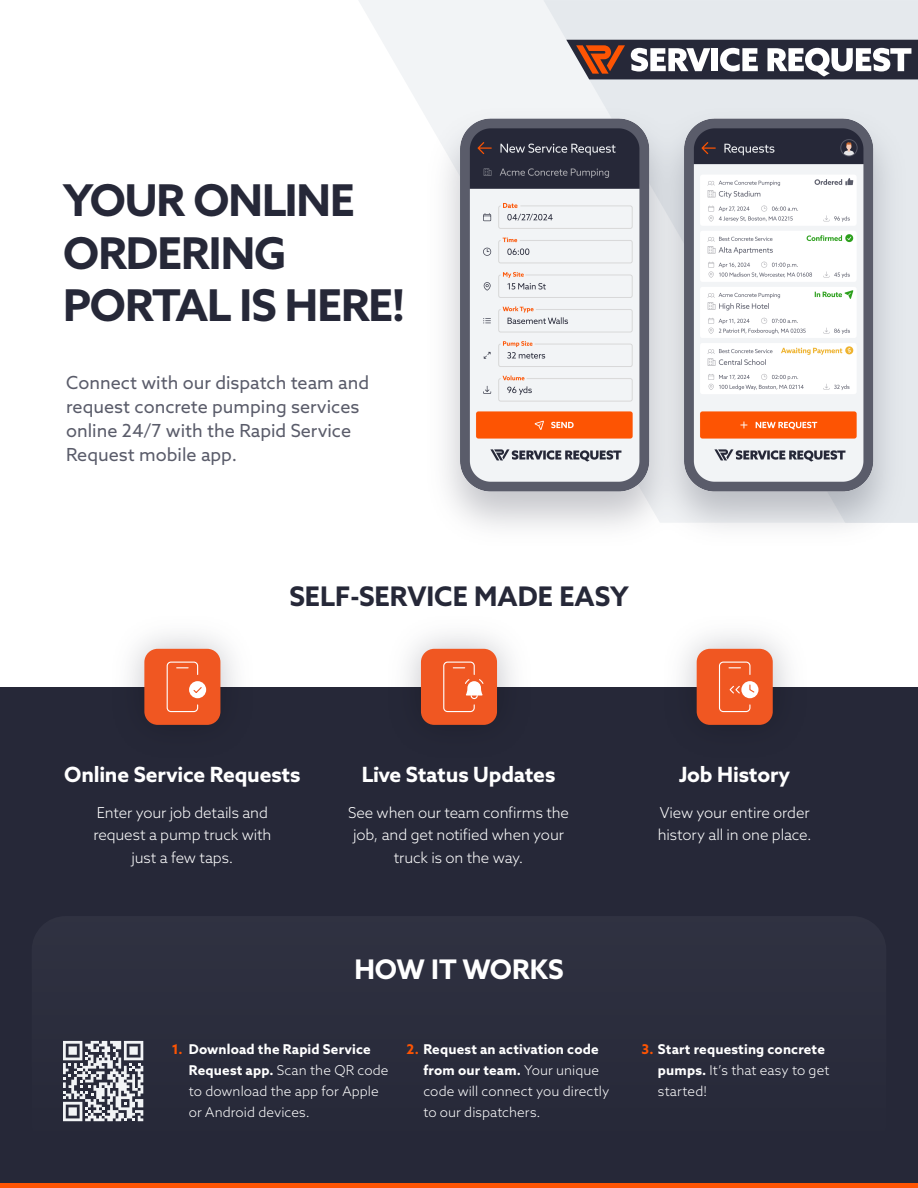
<style>
.page{position:relative;width:918px;height:1188px;background:#fff}
.page>*{position:absolute;margin:0;border:0;box-sizing:border-box;transform-origin:0 0}
.t1{font:700 43.8px/52.5px "Azo Sans";letter-spacing:-.025em;color:#262838}
.t2{font:700 27px "Azo Sans";color:#262838}
.t3{font:700 27px "Azo Sans";color:#fff}
.t4{font:700 21px "Azo Sans";letter-spacing:-.01em;color:#fff}
.t5{font:18px/24px "Azo Sans";color:#5a5c6a}
.t6{font:300 15px/22.5px "Azo Sans";letter-spacing:-.01em;color:#fff;text-align:center}
.t7{font:300 13.5px/21px "Azo Sans";letter-spacing:.005em;color:#fff}
.t8{font:700 13.5px/21px "Azo Sans";letter-spacing:.015em;color:#fff}
.t9{font:700 13.5px "Azo Sans";color:#fd5403}
.s1{font-weight:700}
.s2{font-weight:700;color:#fd5403}
.s3{color:#fd5403}
.s4{font-weight:300}
</style>
<div class="page">
<svg style="left:359px;top:0;width:184px;height:95px;fill:#f2f4f6"></svg>
<svg style="left:543px;top:0;width:375px;height:95px;background:#e4e7eb"></svg>
<img style="left:443px;top:109px;width:447px;height:391px">
<svg style="left:566px;top:40px;width:352px;height:39px"></svg>
<div style="left:0;top:687px;width:918px;height:501px;background:#262838"></div>
<div style="left:32px;top:916px;width:854px;height:241px;background:#2b2d3d;border-radius:34px"></div>
<hr style="left:0;top:1184px;width:918px;height:4px;background:#fd5403">
<svg style="left:63px;top:1041px;width:80px;height:80px"></svg>
<img style="left:130px;top:634px;width:105px;height:91px">
<div style="left:144px;top:649px;width:76px;height:76px;background:#f05722;border-radius:13px"></div>
<div style="left:189px;top:681px;width:17px;height:17px;background:#fff;border-radius:50%"></div>
<svg style="left:193px;top:687px;width:9px;height:6px"></svg>
<div style="left:167px;top:662px;width:31px;height:50px;border:1px solid #fff;border-radius:4px"></div>
<img style="left:406px;top:634px;width:107px;height:91px">
<div style="left:421px;top:649px;width:76px;height:76px;background:#f05722;border-radius:13px"></div>
<svg style="left:465px;top:679px;width:19px;height:20px"></svg>
<svg style="left:453px;top:667px;width:12px;height:1px"></svg>
<div style="left:443px;top:662px;width:32px;height:50px;border:1px solid #fff;border-radius:4px"></div>
<img style="left:682px;top:634px;width:107px;height:91px">
<div style="left:697px;top:649px;width:76px;height:76px;background:#f05722;border-radius:13px"></div>
<div style="left:741px;top:681px;width:17px;height:17px;background:#fff;border-radius:50%"></div>
<svg style="left:750px;top:684px;width:5px;height:9px"></svg>
<div style="left:719px;top:662px;width:31px;height:50px;border:1px solid #fff;border-radius:4px"></div>
<svg style="left:729px;top:685px;width:11px;height:9px"></svg>
<h1 class="t1" style="left:63px;top:174px;width:343px">YOUR ONLINE<br>ORDERING<br>PORTAL IS HERE!</h1>
<h3 class="t5" style="left:66px;top:370px;width:305px">Connect with our dispatch team and request concrete pumping services online 24/7 with the Rapid Service<br>Request mobile app.</h3>
<h2 class="t2" style="left:289px;top:578px;width:341px">SELF-SERVICE MADE EASY</h2>
<h3 class="t4" style="left:64px;top:760px;width:238px">Online Service Requests</h3>
<p class="t6" style="left:93px;top:801px;width:180px">Enter your job details and request a pump truck with just a few taps.</p>
<h3 class="t4" style="left:362px;top:760px;width:195px">Live Status Updates</h3>
<p class="t6" style="left:348px;top:801px;width:222px">See when our team confirms the job, and get notified when your truck is on the way.</p>
<h2 class="t3" style="left:354px;top:952px;width:211px">HOW IT WORKS</h2>
<h3 class="t4" style="left:679px;top:760px;width:113px">Job History</h3>
<p class="t6" style="left:658px;top:801px;width:155px;text-align:left">View your entire order history all in one place.</p>
<p class="t7" style="left:189px;top:1038px;width:201px"><span class="s1">Download the Rapid Service<br>Request app.</span> Scan the QR code to download the app for Apple or Android devices.</p>
<p class="t7" style="left:423px;top:1038px;width:187px;text-indent:-17px"><span class="s2">2.</span> <span class="s1">Request an activation code from our team.</span> Your unique code will connect you directly to our dispatchers.</p>
<p class="t8" style="left:658px;top:1038px;width:173px;text-indent:-16px"><span class="s3">3.</span> Start requesting concrete pumps. <span class="s4">It’s that easy to get started!</span></p>
<p class="t9" style="left:172px;top:1040px;width:12px">1.</p>
</div>
